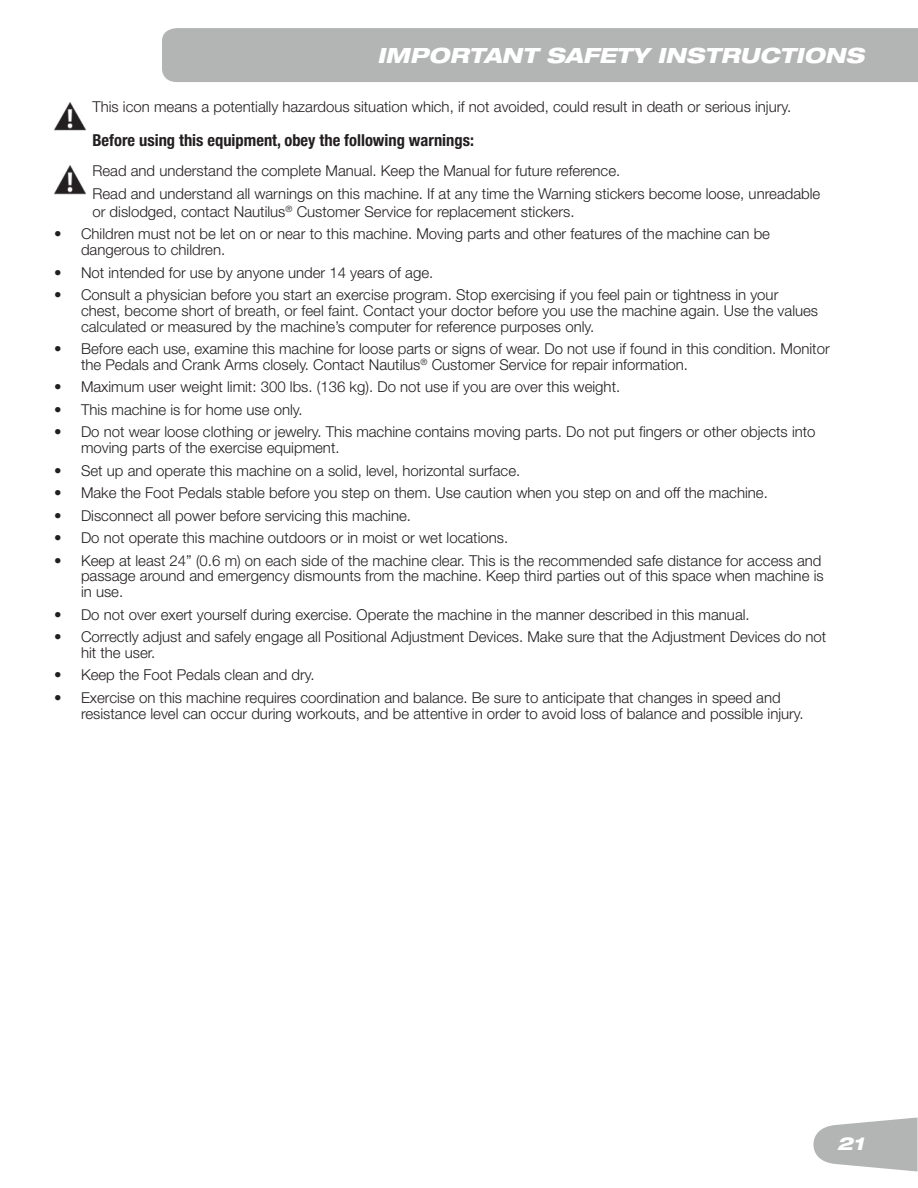
<style>
.page{position:relative;width:918px;height:1188px;background:#fff}
.page>*{position:absolute;margin:0;border:0;box-sizing:border-box;transform-origin:0 0}
.t1{font:italic 800 expanded 21px "Helvetica Neue";color:#fff}
.t2{font:italic 800 expanded 18px "Helvetica Neue";color:#fff}
.t3{font:700 condensed 16.5px "Helvetica Neue";color:#231f20}
.t4{font:300 15px/15.8px "Helvetica Neue";color:#231f20}
</style>
<div class="page">
<div style="left:162px;top:28px;width:756px;height:54px;background:#b3b4b4"></div>
<svg style="left:813px;top:1118px;width:105px;height:54px"></svg>
<img style="left:54px;top:103px;width:32px;height:28px">
<img style="left:54px;top:166px;width:32px;height:29px">
<h1 class="t1" style="left:377px;top:43px;width:488px">IMPORTANT SAFETY INSTRUCTIONS</h1>
<p class="t4" style="left:92px;top:101px;width:700px">This icon means a potentially hazardous situation which, if not avoided, could result in death or serious injury.</p>
<p class="t3" style="left:92px;top:134px;width:383px">Before using this equipment, obey the following warnings:</p>
<p class="t4" style="left:92px;top:158px;width:729px;line-height:23.2px">Read and understand the complete Manual. Keep the Manual for future reference.<br>Read and understand all warnings on this machine. If at any time the Warning stickers become loose, unreadable</p>
<p class="t4" style="left:92px;top:203px;width:484px">or dislodged, contact Nautilus<sup>®</sup> Customer Service for replacement stickers.</p>
<p class="t4" style="left:81px;top:226px;width:691px;text-indent:-27px">• Children must not be let on or near to this machine. Moving parts and other features of the machine can be dangerous to children.</p>
<p class="t4" style="left:54px;top:264px;width:381px">• Not intended for use by anyone under 14 years of age.</p>
<p class="t4" style="left:81px;top:287px;width:739px;text-indent:-27px">• Consult a physician before you start an exercise program. Stop exercising if you feel pain or tightness in your chest, become short of breath, or feel faint. Contact your doctor before you use the machine again. Use the values calculated or measured by the machine’s computer for reference purposes only.</p>
<p class="t4" style="left:81px;top:341px;width:750px;text-indent:-27px">• Before each use, examine this machine for loose parts or signs of wear. Do not use if found in this condition. Monitor the Pedals and Crank Arms closely. Contact Nautilus<sup>®</sup> Customer Service for repair information.</p>
<p class="t4" style="left:54px;top:379px;width:568px">• Maximum user weight limit: 300 lbs. (136 kg). Do not use if you are over this weight.</p>
<p class="t4" style="left:54px;top:401px;width:250px">• This machine is for home use only.</p>
<p class="t4" style="left:81px;top:424px;width:736px;text-indent:-27px">• Do not wear loose clothing or jewelry. This machine contains moving parts. Do not put fingers or other objects into moving parts of the exercise equipment.</p>
<p class="t4" style="left:54px;top:462px;width:468px">• Set up and operate this machine on a solid, level, horizontal surface.</p>
<p class="t4" style="left:54px;top:485px;width:715px">• Make the Foot Pedals stable before you step on them. Use caution when you step on and off the machine.</p>
<p class="t4" style="left:54px;top:507px;width:359px">• Disconnect all power before servicing this machine.</p>
<p class="t4" style="left:54px;top:530px;width:456px">• Do not operate this machine outdoors or in moist or wet locations.</p>
<p class="t4" style="left:81px;top:552px;width:744px;text-indent:-27px">• Keep at least 24” (0.6 m) on each side of the machine clear. This is the recommended safe distance for access and passage around and emergency dismounts from the machine. Keep third parties out of this space when machine is in use.</p>
<p class="t4" style="left:54px;top:606px;width:697px">• Do not over exert yourself during exercise. Operate the machine in the manner described in this manual.</p>
<p class="t4" style="left:81px;top:629px;width:747px;text-indent:-27px">• Correctly adjust and safely engage all Positional Adjustment Devices. Make sure that the Adjustment Devices do not hit the user.</p>
<p class="t4" style="left:54px;top:667px;width:262px">• Keep the Foot Pedals clean and dry.</p>
<p class="t4" style="left:81px;top:689px;width:724px;text-indent:-27px">• Exercise on this machine requires coordination and balance. Be sure to anticipate that changes in speed and resistance level can occur during workouts, and be attentive in order to avoid loss of balance and possible injury.</p>
<p class="t2" style="left:837px;top:1133px;width:28px">21</p>
</div>
